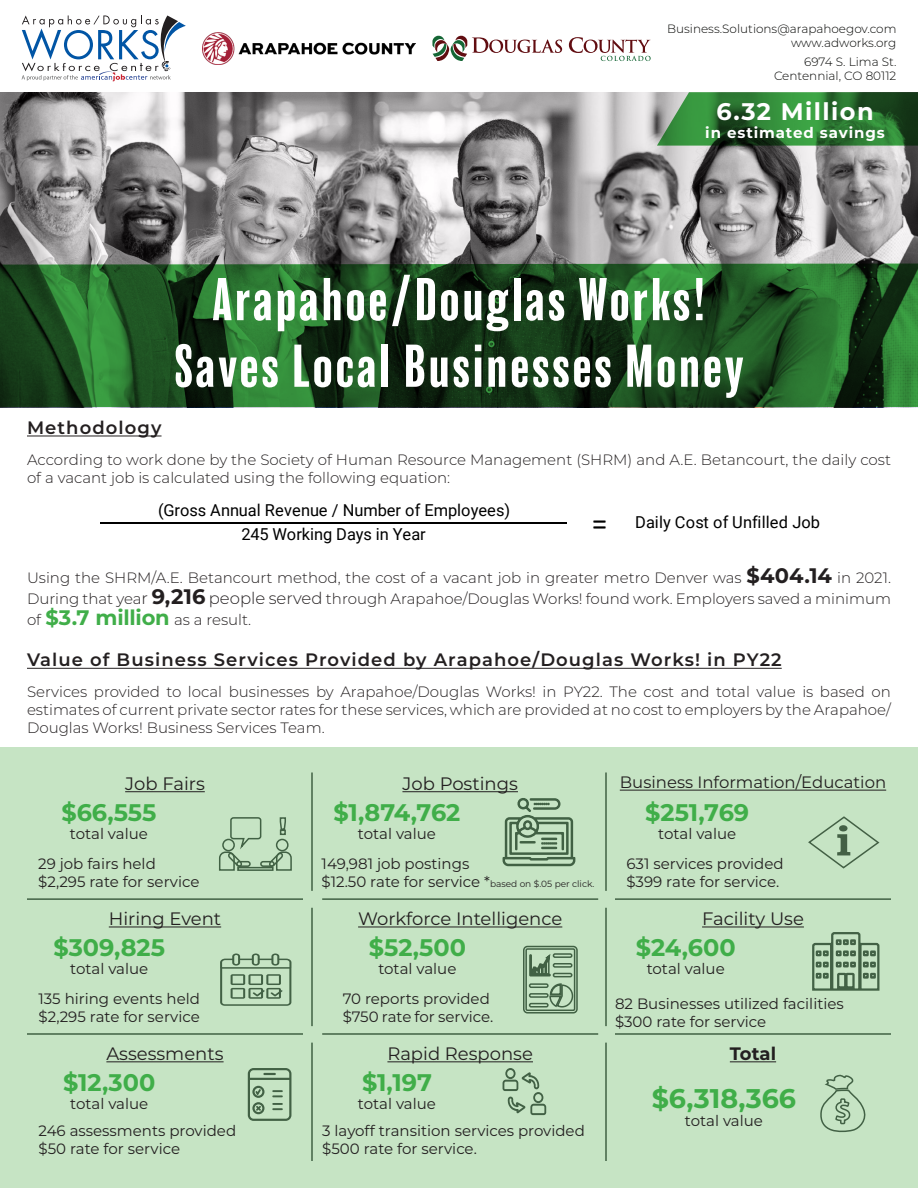
<style>
.page{position:relative;width:918px;height:1188px;background:#fff}
.page>*{position:absolute;margin:0;border:0;box-sizing:border-box;transform-origin:0 0}
.Text_Left_Justify{font:condensed 55.5px "Balboa";letter-spacing:.06em;color:#fff}
.t1{font:700 27px "Montserrat";color:#40ae49}
.t2{font:700 24px "Montserrat";color:#40ae49}
.Text_Left_Justify-2{font:700 24px "Montserrat";letter-spacing:.06em;color:#fff}
.t3{font:18px "Montserrat";color:#231f20}
.Text_Left_Justify-3{font:600 18px "Montserrat";letter-spacing:.06em;color:#231f20}
.t4{font:700 18px "Montserrat";color:#231f20}
.t5{font:16.5px/24px "Roboto";color:#000;text-align:center}
.t6{font:16.5px "Montserrat";color:#231f20}
.Text_Left_Justify-4{font:300 15px/18px "Montserrat";color:#231f20;text-align:justify}
.Text_Left_Justify-5{font:15px "Montserrat";color:#231f20}
.Text_Left_Justify-6{font:700 15px "Montserrat";letter-spacing:.06em;color:#fff}
.Text__Right_Jusify{font:300 12px "Montserrat";color:#040503}
.s1{font-family:"Calibri";font-size:30.15px}
.s2{font-weight:700;font-size:21px}
.s3{font-size:16.5px}
.s4{font-weight:700;font-size:21px;color:#40ae49}
.s5{font-size:9px}
</style>
<div class="page">
<div style="left:0;top:747px;width:918px;height:441px;background:#c6e4c4"></div>
<svg style="left:0;top:92px;width:918px;height:172px;background:#989697"></svg>
<svg style="left:0;top:264px;width:918px;height:143px;background:#1d4f21"></svg>
<svg style="left:657px;top:92px;width:261px;height:54px;background:#34783a"></svg>
<svg style="left:22px;top:15px;width:164px;height:66px"></svg>
<svg style="left:432px;top:36px;width:130px;height:25px"></svg>
<svg style="left:569px;top:37px;width:82px;height:24px"></svg>
<img style="left:202px;top:32px;width:214px;height:33px">
<hr style="left:27px;top:436px;width:135px;height:1px;background:#231f20">
<hr style="left:27px;top:668px;width:755px;height:1px;background:#231f20">
<hr style="left:101px;top:522px;width:466px;height:1px;background:#000">
<hr style="left:27px;top:898px;width:276px;height:2px;background:#416144">
<hr style="left:27px;top:1033px;width:276px;height:2px;background:#416144">
<hr style="left:322px;top:898px;width:276px;height:2px;background:#416144">
<hr style="left:322px;top:1033px;width:276px;height:2px;background:#416144">
<hr style="left:615px;top:898px;width:276px;height:2px;background:#416144">
<hr style="left:615px;top:1033px;width:276px;height:2px;background:#416144">
<hr style="left:311px;top:772px;width:2px;height:119px;background:#416144">
<hr style="left:311px;top:908px;width:2px;height:118px;background:#416144">
<hr style="left:311px;top:1043px;width:2px;height:118px;background:#416144">
<hr style="left:605px;top:772px;width:2px;height:119px;background:#416144">
<hr style="left:605px;top:908px;width:2px;height:118px;background:#416144">
<hr style="left:605px;top:1043px;width:2px;height:118px;background:#416144">
<hr style="left:125px;top:791px;width:80px;height:1px;background:#231f20">
<hr style="left:109px;top:927px;width:112px;height:1px;background:#231f20">
<hr style="left:106px;top:1061px;width:118px;height:1px;background:#231f20">
<hr style="left:402px;top:791px;width:116px;height:1px;background:#231f20">
<hr style="left:358px;top:927px;width:204px;height:1px;background:#231f20">
<hr style="left:387px;top:1061px;width:146px;height:1px;background:#231f20">
<hr style="left:620px;top:790px;width:266px;height:1px;background:#231f20">
<hr style="left:702px;top:927px;width:102px;height:1px;background:#231f20">
<hr style="left:730px;top:1061px;width:46px;height:1px;background:#231f20">
<svg style="left:219px;top:817px;width:73px;height:54px"></svg>
<svg style="left:502px;top:798px;width:74px;height:69px"></svg>
<div style="left:520px;top:841px;width:16px;height:3px;border:2px solid #416144"></div>
<svg style="left:808px;top:816px;width:72px;height:53px"></svg>
<svg style="left:220px;top:954px;width:71px;height:52px"></svg>
<svg style="left:812px;top:932px;width:68px;height:59px"></svg>
<svg style="left:248px;top:1068px;width:43px;height:53px"></svg>
<svg style="left:503px;top:1068px;width:43px;height:47px"></svg>
<svg style="left:820px;top:1074px;width:46px;height:59px"></svg>
<svg style="left:523px;top:945px;width:55px;height:69px"></svg>
<div style="left:553px;top:953px;width:19px;height:5px;border:2px solid #416144;border-radius:2px"></div>
<div style="left:553px;top:963px;width:19px;height:5px;border:2px solid #416144;border-radius:2px"></div>
<div style="left:553px;top:973px;width:19px;height:4px;border:2px solid #416144;border-radius:2px"></div>
<div style="left:529px;top:983px;width:20px;height:5px;border:2px solid #416144;border-radius:2px"></div>
<div style="left:529px;top:993px;width:20px;height:5px;border:2px solid #416144;border-radius:2px"></div>
<div style="left:529px;top:1003px;width:20px;height:5px;border:2px solid #416144;border-radius:2px"></div>
<p class="Text__Right_Jusify" style="left:667px;top:20px;width:231px">Business.Solutions@arapahoegov.com</p>
<p class="Text__Right_Jusify" style="left:791px;top:35px;width:107px">www.adworks.org</p>
<p class="Text__Right_Jusify" style="left:804px;top:53px;width:94px">6974 S. Lima St.</p>
<p class="Text__Right_Jusify" style="left:774px;top:68px;width:124px">Centennial, CO 80112</p>
<p class="Text_Left_Justify-2" style="left:717px;top:94px;width:159px">6.32 Million</p>
<p class="Text_Left_Justify-6" style="left:705px;top:121px;width:181px">in estimated savings</p>
<p class="Text_Left_Justify-3" style="left:27px;top:415px;width:136px">Methodology</p>
<p class="Text_Left_Justify" style="left:213px;top:271px;width:494px">Arapahoe/Douglas Works!</p>
<p class="Text_Left_Justify" style="left:175px;top:338px;width:570px">Saves Local Businesses Money</p>
<p class="Text_Left_Justify-4" style="left:27px;top:450px;width:866px">According to work done by the Society of Human Resource Management (SHRM) and A.E. Betancourt, the daily cost of a vacant job is calculated using the following equation:</p>
<p class="t5" style="left:158px;top:498px;width:353px">(Gross Annual Revenue / Number of Employees)<br>245 Working Days in Year</p>
<p class="t5" style="left:592px;top:510px;width:230px"><span class="s1">=</span> Daily Cost of Unfilled Job</p>
<p class="Text_Left_Justify-4" style="left:27px;top:566px;width:866px;line-height:21px">Using the SHRM/A.E. Betancourt method, the cost of a vacant job in greater metro Denver was <span class="s2">$404.14</span> in 2021.<br>During that yea<span class="s3">r</span> <span class="s2">9,216</span> <span class="s3">people served</span> through Arapahoe/Douglas Works! found work. Employers saved a minimum of <span class="s4">$3.7 million</span> as a result.</p>
<p class="Text_Left_Justify-3" style="left:27px;top:647px;width:756px">Value of Business Services Provided by Arapahoe/Douglas Works! in PY22</p>
<p class="Text_Left_Justify-4" style="left:27px;top:682px;width:866px">Services provided to local businesses by Arapahoe/Douglas Works! in PY22. The cost and total value is based on estimates of current private sector rates for these services, which are provided at no cost to employers by the Arapahoe/ Douglas Works! Business Services Team.</p>
<p class="t3" style="left:125px;top:771px;width:81px">Job Fairs</p>
<p class="t2" style="left:61px;top:795px;width:97px">$66,555</p>
<p class="Text_Left_Justify-5" style="left:70px;top:823px;width:80px">total value</p>
<p class="Text_Left_Justify-5" style="left:38px;top:853px;width:119px">29 job fairs held</p>
<p class="Text_Left_Justify-5" style="left:38px;top:871px;width:163px">$2,295 rate for service</p>
<p class="t3" style="left:109px;top:906px;width:114px">Hiring Event</p>
<p class="t2" style="left:54px;top:931px;width:113px">$309,825</p>
<p class="Text_Left_Justify-5" style="left:70px;top:959px;width:80px">total value</p>
<p class="Text_Left_Justify-5" style="left:39px;top:989px;width:163px">135 hiring events held</p>
<p class="Text_Left_Justify-5" style="left:39px;top:1007px;width:163px">$2,295 rate for service</p>
<p class="t3" style="left:106px;top:1041px;width:119px">Assessments</p>
<p class="t2" style="left:63px;top:1065px;width:94px">$12,300</p>
<p class="Text_Left_Justify-5" style="left:70px;top:1094px;width:80px">total value</p>
<p class="Text_Left_Justify-5" style="left:39px;top:1120px;width:199px">246 assessments provided</p>
<p class="Text_Left_Justify-5" style="left:39px;top:1138px;width:143px">$50 rate for service</p>
<p class="t3" style="left:402px;top:771px;width:117px">Job Postings</p>
<p class="t6" style="left:620px;top:771px;width:268px">Business Information/Education</p>
<p class="t2" style="left:334px;top:795px;width:128px">$1,874,762</p>
<p class="Text_Left_Justify-5" style="left:358px;top:824px;width:80px">total value</p>
<p class="Text_Left_Justify-5" style="left:322px;top:853px;width:149px">149,981 job postings</p>
<p class="Text_Left_Justify-5" style="left:322px;top:871px;width:274px">$12.50 rate for service *<span class="s5">based on $.05 per click.</span></p>
<p class="t2" style="left:645px;top:795px;width:106px">$251,769</p>
<p class="Text_Left_Justify-5" style="left:658px;top:824px;width:80px">total value</p>
<p class="Text_Left_Justify-5" style="left:627px;top:853px;width:159px">631 services provided</p>
<p class="Text_Left_Justify-5" style="left:627px;top:871px;width:154px">$399 rate for service.</p>
<p class="t3" style="left:358px;top:906px;width:206px">Workforce Intelligence</p>
<p class="t3" style="left:702px;top:906px;width:103px">Facility Use</p>
<p class="t2" style="left:369px;top:931px;width:99px">$52,500</p>
<p class="Text_Left_Justify-5" style="left:378px;top:959px;width:80px">total value</p>
<p class="Text_Left_Justify-5" style="left:343px;top:989px;width:149px">70 reports provided</p>
<p class="Text_Left_Justify-5" style="left:343px;top:1007px;width:152px">$750 rate for service.</p>
<p class="t2" style="left:636px;top:931px;width:102px">$24,600</p>
<p class="Text_Left_Justify-5" style="left:647px;top:959px;width:80px">total value</p>
<p class="Text_Left_Justify-5" style="left:615px;top:993px;width:230px">82 Businesses utilized facilities</p>
<p class="Text_Left_Justify-5" style="left:615px;top:1011px;width:153px">$300 rate for service</p>
<p class="t3" style="left:387px;top:1041px;width:147px">Rapid Response</p>
<p class="t4" style="left:730px;top:1041px;width:48px">Total</p>
<p class="t2" style="left:362px;top:1065px;width:71px">$1,197</p>
<p class="Text_Left_Justify-5" style="left:358px;top:1094px;width:80px">total value</p>
<p class="Text_Left_Justify-5" style="left:322px;top:1120px;width:264px">3 layoff transition services provided</p>
<p class="Text_Left_Justify-5" style="left:322px;top:1138px;width:156px">$500 rate for service.</p>
<p class="t1" style="left:652px;top:1078px;width:146px">$6,318,366</p>
<p class="Text_Left_Justify-5" style="left:685px;top:1110px;width:80px">total value</p>
</div>
